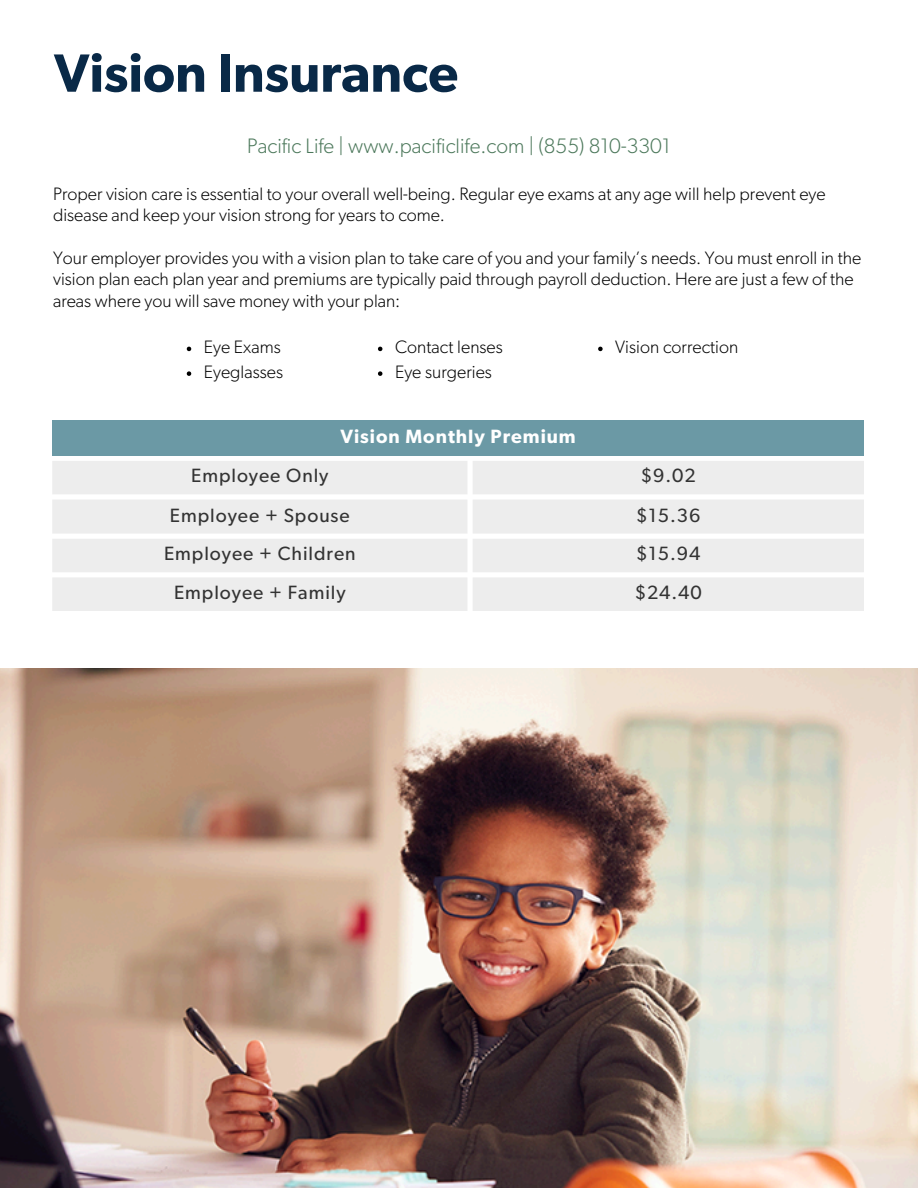
<style>
.page{position:relative;width:918px;height:1188px;background:#fff}
.page>*{position:absolute;margin:0;border:0;box-sizing:border-box;transform-origin:0 0}
.t1{font:600 54px "Gibson";color:#092947}
.t2{font:300 21px "Gibson";letter-spacing:.005em;color:#4c785b}
.t3{font:19.2px "Gibson";letter-spacing:.05em;color:#333}
.t4{font:600 19.2px "Gibson";letter-spacing:.05em;color:#fff}
.t5{font:300 18px/21.3px "Gibson";color:#000}
</style>
<div class="page">
<img style="left:0;top:668px;width:917px;height:520px">
<div style="left:52px;top:420px;width:812px;height:36px;background:#6b99a5"></div>
<svg style="left:52px;top:461px;width:812px;height:150px;background:#eee"></svg>
<svg style="left:187px;top:347px;width:4px;height:4px"></svg>
<svg style="left:187px;top:371px;width:4px;height:5px"></svg>
<svg style="left:378px;top:347px;width:4px;height:4px"></svg>
<svg style="left:378px;top:371px;width:4px;height:5px"></svg>
<svg style="left:598px;top:347px;width:5px;height:4px"></svg>
<p class="t1" style="left:54px;top:49px;width:406px">Vision Insurance</p>
<p class="t2" style="left:247px;top:136px;width:425px">Pacific Life | www.pacificlife.com | (855) 810-3301</p>
<h2 class="t5" style="left:53px;top:184px;width:774px">Proper vision care is essential to your overall well-being. Regular eye exams at any age will help prevent eye disease and keep your vision strong for years to come.</h2>
<p class="t5" style="left:53px;top:248px;width:810px">Your employer provides you with a vision plan to take care of you and your family’s needs. You must enroll in the vision plan each plan year and premiums are typically paid through payroll deduction. Here are just a few of the areas where you will save money with your plan:</p>
<p class="t5" style="left:204px;top:337px;width:78px">Eye Exams</p>
<p class="t5" style="left:204px;top:362px;width:81px">Eyeglasses</p>
<p class="t5" style="left:395px;top:337px;width:109px">Contact lenses</p>
<p class="t5" style="left:395px;top:362px;width:98px">Eye surgeries</p>
<p class="t4" style="left:340px;top:427px;width:237px">Vision Monthly Premium</p>
<p class="t5" style="left:615px;top:337px;width:125px">Vision correction</p>
<p class="t3" style="left:191px;top:467px;width:139px">Employee Only</p>
<p class="t3" style="left:641px;top:467px;width:56px">$9.02</p>
<p class="t3" style="left:170px;top:507px;width:181px">Employee + Spouse</p>
<p class="t3" style="left:636px;top:507px;width:66px">$15.36</p>
<p class="t3" style="left:164px;top:545px;width:193px">Employee + Children</p>
<p class="t3" style="left:636px;top:545px;width:66px">$15.94</p>
<p class="t3" style="left:174px;top:583px;width:173px">Employee + Family</p>
<p class="t3" style="left:635px;top:583px;width:69px">$24.40</p>
</div>
